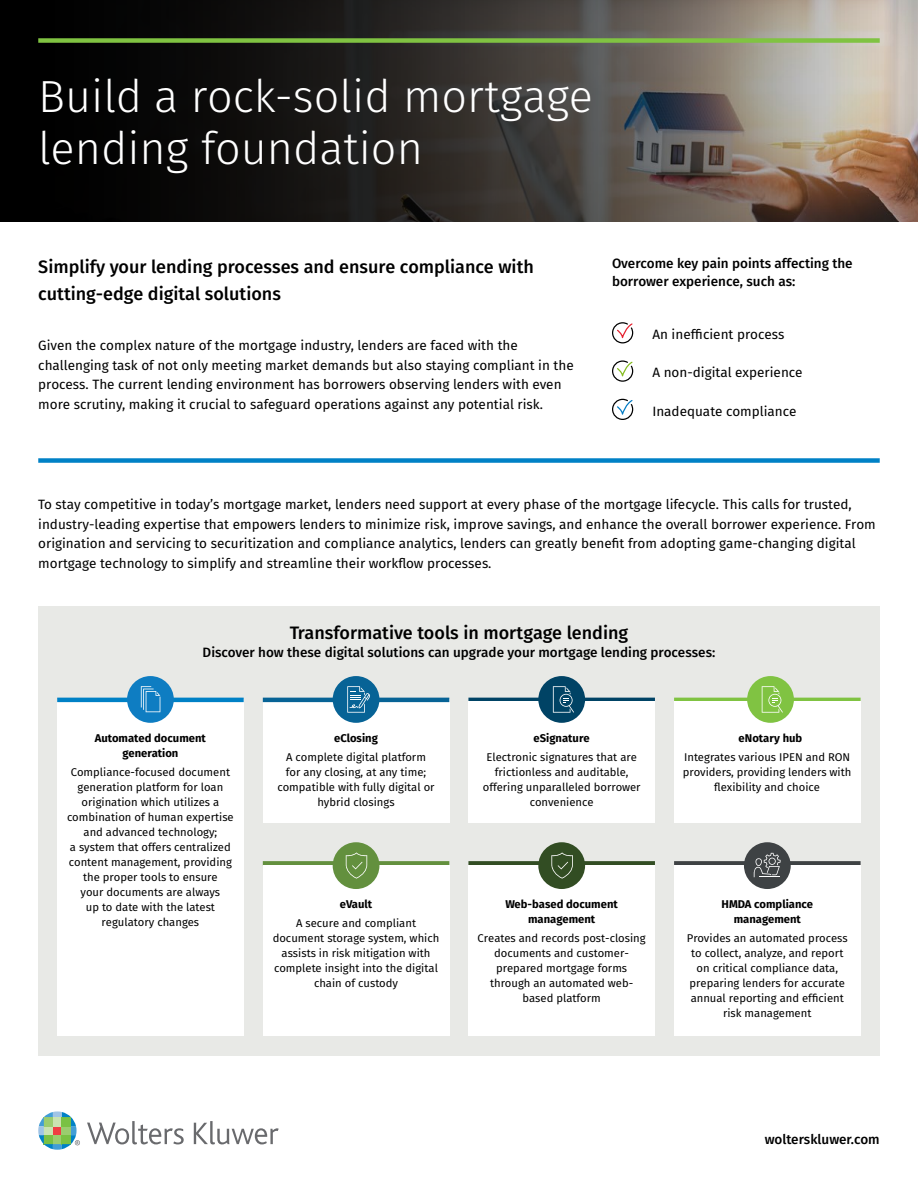
<style>
.page{position:relative;width:918px;height:1188px;background:#fff}
.page>*{position:absolute;margin:0;border:0;box-sizing:border-box;transform-origin:0 0}
.t1{font:300 45px/52.5px "Fira Sans";color:#fff}
.t2{font:500 18px/27px "Fira Sans";color:#000}
.t3{font:13.5px/19.5px "Fira Sans";color:#000}
.t4{font:500 13.5px/18px "Fira Sans";color:#000}
.t5{font:11.25px/15px "Fira Sans";color:#000;text-align:center}
.t6{font:700 11.25px/15px "Fira Sans";color:#000;text-align:center}
</style>
<div class="page">
<div style="left:38px;top:606px;width:842px;height:449px;background:#e8e9e6"></div>
<div style="left:57px;top:699px;width:187px;height:337px;background:#fff"></div>
<div style="left:263px;top:700px;width:186px;height:123px;background:#fff"></div>
<hr style="left:263px;top:698px;width:186px;height:4px;background:#076396">
<div style="left:263px;top:861px;width:186px;height:5px;background:#63903e"></div>
<svg style="left:468px;top:698px;width:187px;height:4px"></svg>
<svg style="left:674px;top:698px;width:187px;height:4px"></svg>
<div style="left:468px;top:861px;width:187px;height:5px;background:#324d23"></div>
<div style="left:674px;top:861px;width:187px;height:5px;background:#3e4244"></div>
<div style="left:263px;top:866px;width:186px;height:170px;background:#fff"></div>
<div style="left:468px;top:702px;width:187px;height:121px;background:#fff"></div>
<div style="left:468px;top:866px;width:187px;height:170px;background:#fff"></div>
<div style="left:674px;top:866px;width:187px;height:170px;background:#fff"></div>
<div style="left:674px;top:702px;width:187px;height:121px;background:#fff"></div>
<svg style="left:0;top:0;width:918px;height:222px;background:#423d38"></svg>
<div style="left:0;top:0;width:9px;height:9px;background:#000"></div>
<div style="left:38px;top:38px;width:842px;height:5px;background:#80c342"></div>
<div style="left:38px;top:458px;width:842px;height:5px;background:#0081c6"></div>
<svg style="left:87px;top:1121px;width:97px;height:23px"></svg>
<svg style="left:194px;top:1121px;width:85px;height:23px"></svg>
<svg style="left:38px;top:1111px;width:42px;height:39px"></svg>
<div style="left:333px;top:676px;width:46px;height:47px;background:#076396;border-radius:50%"></div>
<svg style="left:347px;top:686px;width:23px;height:27px"></svg>
<div style="left:538px;top:842px;width:47px;height:47px;background:#324d23;border-radius:50%"></div>
<svg style="left:551px;top:852px;width:22px;height:27px"></svg>
<div style="left:538px;top:676px;width:47px;height:47px;background:#004365;border-radius:50%"></div>
<svg style="left:553px;top:686px;width:21px;height:27px"></svg>
<div style="left:747px;top:676px;width:47px;height:47px;background:#80c342;border-radius:50%"></div>
<div style="left:744px;top:842px;width:47px;height:47px;background:#3e4244;border-radius:50%"></div>
<svg style="left:754px;top:853px;width:27px;height:24px"></svg>
<svg style="left:612px;top:399px;width:21px;height:21px"></svg>
<svg style="left:612px;top:360px;width:21px;height:22px"></svg>
<svg style="left:612px;top:322px;width:21px;height:21px"></svg>
<div style="left:333px;top:842px;width:46px;height:47px;background:#63903e;border-radius:50%"></div>
<svg style="left:346px;top:852px;width:21px;height:27px"></svg>
<hr style="left:57px;top:698px;width:187px;height:4px;background:#0081c6">
<div style="left:127px;top:676px;width:47px;height:47px;background:#0e7dc2;border-radius:50%"></div>
<svg style="left:141px;top:686px;width:19px;height:26px"></svg>
<svg style="left:762px;top:686px;width:21px;height:27px"></svg>
<h1 class="t1" style="left:38px;top:70px;width:556px">Build a rock-solid mortgage lending foundation</h1>
<h2 class="t2" style="left:38px;top:252px;width:497px">Simplify your lending processes and ensure compliance with cutting-edge digital solutions</h2>
<p class="t4" style="left:612px;top:254px;width:242px">Overcome key pain points affecting the borrower experience, such as:</p>
<p class="t3" style="left:38px;top:336px;width:537px">Given the complex nature of the mortgage industry, lenders are faced with the challenging task of not only meeting market demands but also staying compliant in the process. The current lending environment has borrowers observing lenders with even more scrutiny, making it crucial to safeguard operations against any potential risk.</p>
<p class="t3" style="left:652px;top:324px;width:134px">An inefficient process</p>
<p class="t3" style="left:652px;top:363px;width:152px">A non-digital experience</p>
<p class="t3" style="left:652px;top:401px;width:146px">Inadequate compliance</p>
<p class="t3" style="left:38px;top:495px;width:839px">To stay competitive in today’s mortgage market, lenders need support at every phase of the mortgage lifecycle. This calls for trusted, industry-leading expertise that empowers lenders to minimize risk, improve savings, and enhance the overall borrower experience. From origination and servicing to securitization and compliance analytics, lenders can greatly benefit from adopting game-changing digital mortgage technology to simplify and streamline their workflow processes.</p>
<h2 class="t2" style="left:290px;top:618px;width:340px">Transformative tools in mortgage lending</h2>
<p class="t4" style="left:203px;top:643px;width:514px">Discover how these digital solutions can upgrade your mortgage lending processes:</p>
<p class="t6" style="left:95px;top:730px;width:113px">Automated document generation</p>
<p class="t6" style="left:334px;top:730px;width:45px">eClosing</p>
<p class="t5" style="left:277px;top:750px;width:159px">A complete digital platform for any closing, at any time; compatible with fully digital or hybrid closings</p>
<p class="t5" style="left:67px;top:764px;width:168px">Compliance-focused document generation platform for loan origination which utilizes a combination of human expertise and advanced technology;<br>a system that offers centralized content management, providing the proper tools to ensure<br>your documents are always<br>up to date with the latest regulatory changes</p>
<p class="t6" style="left:340px;top:896px;width:34px">eVault</p>
<p class="t5" style="left:273px;top:915px;width:168px">A secure and compliant document storage system, which assists in risk mitigation with complete insight into the digital chain of custody</p>
<p class="t6" style="left:534px;top:730px;width:58px">eSignature</p>
<p class="t6" style="left:739px;top:730px;width:65px">eNotary hub</p>
<p class="t5" style="left:483px;top:749px;width:159px">Electronic signatures that are frictionless and auditable, offering unparalleled borrower convenience</p>
<p class="t5" style="left:683px;top:749px;width:170px">Integrates various IPEN and RON providers, providing lenders with flexibility and choice</p>
<p class="t6" style="left:505px;top:896px;width:114px">Web-based document management</p>
<p class="t6" style="left:722px;top:896px;width:93px">HMDA compliance management</p>
<p class="t5" style="left:478px;top:930px;width:170px">Creates and records post-closing documents and customer&shy;prepared mortgage forms through an automated web&shy;based platform</p>
<p class="t5" style="left:687px;top:930px;width:162px">Provides an automated process to collect, analyze, and report on critical compliance data, preparing lenders for accurate annual reporting and efficient risk management</p>
<p class="t4" style="left:765px;top:1130px;width:116px">wolterskluwer.com</p>
</div>
